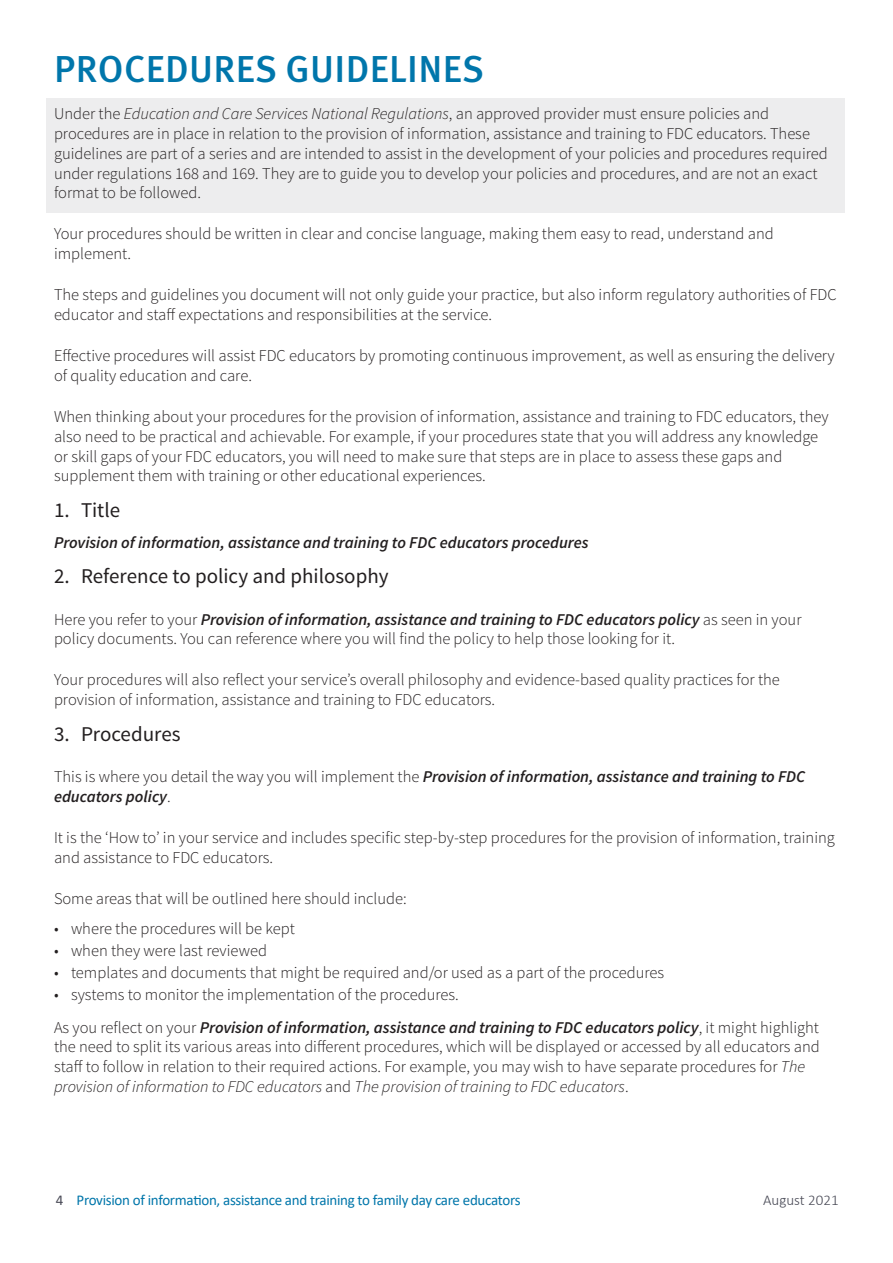
<style>
.page{position:relative;width:893px;height:1263px;background:#fff}
.page>*{position:absolute;margin:0;border:0;box-sizing:border-box;transform-origin:0 0}
._02_Blue-header{font:500 37.5px "Meta Pro";letter-spacing:.01em;color:#0076ab}
.t1{font:21px "Source Sans Pro";color:#231f20}
._04_Body{font:300 16.5px/19.8px "Source Sans Pro";color:#231f20}
._03_Body-shaded{font:300 16.5px/19.8px "Source Sans Pro";color:#231f20}
._04_Body-2{font:italic 600 16.5px/19.8px "Source Sans Pro";color:#231f20}
._07_Title-bold-itali{font:italic 600 16.5px "Source Sans Pro";color:#231f20}
.t2{font:15px "Calibri";letter-spacing:-.02em;color:#0076aa}
.t3{font:300 15px "Calibri";color:#494a56}
.s1{font-style:italic}
.s2{font-weight:600;font-style:italic}
.s3{font-weight:300;font-style:normal}
.s4{color:#494a56}
</style>
<div class="page">
<div style="left:47px;top:98px;width:798px;height:115px;background:#ededee"></div>
<p class="_02_Blue-header" style="left:54px;top:46px;width:432px">PROCEDURES GUIDELINES</p>
<p class="_03_Body-shaded" style="left:54px;top:104px;width:775px">Under the <span class="s1">Education and Care Services National Regulations</span>, an approved provider must ensure policies and procedures are in place in relation to the provision of information, assistance and training to FDC educators. These guidelines are part of a series and are intended to assist in the development of your policies and procedures required under regulations 168 and 169. They are to guide you to develop your policies and procedures, and are not an exact format to be followed.</p>
<p class="_04_Body" style="left:54px;top:224px;width:721px">Your procedures should be written in clear and concise language, making them easy to read, understand and implement.</p>
<p class="_04_Body" style="left:54px;top:285px;width:784px">The steps and guidelines you document will not only guide your practice, but also inform regulatory authorities of FDC educator and staff expectations and responsibilities at the service.</p>
<p class="_04_Body" style="left:54px;top:346px;width:782px">Effective procedures will assist FDC educators by promoting continuous improvement, as well as ensuring the delivery of quality education and care.</p>
<p class="_04_Body" style="left:54px;top:407px;width:776px">When thinking about your procedures for the provision of information, assistance and training to FDC educators, they also need to be practical and achievable. For example, if your procedures state that you will address any knowledge or skill gaps of your FDC educators, you will need to make sure that steps are in place to assess these gaps and supplement them with training or other educational experiences.</p>
<p class="t1" style="left:54px;top:497px;width:68px">1. Title</p>
<p class="_07_Title-bold-itali" style="left:54px;top:532px;width:536px">Provision of information, assistance and training to FDC educators procedures</p>
<p class="t1" style="left:54px;top:563px;width:336px">2. Reference to policy and philosophy</p>
<p class="_04_Body" style="left:54px;top:609px;width:749px">Here you refer to your <span class="s2">Provision of information, assistance and training to FDC educators policy</span> as seen in your policy documents. You can reference where you will find the policy to help those looking for it.</p>
<p class="_04_Body" style="left:54px;top:670px;width:727px">Your procedures will also reflect your service’s overall philosophy and evidence-based quality practices for the provision of information, assistance and training to FDC educators.</p>
<p class="t1" style="left:54px;top:721px;width:128px">3. Procedures</p>
<p class="_04_Body-2" style="left:54px;top:767px;width:753px"><span class="s3">This is where you detail the way you will implement the</span> Provision of information, assistance and training to FDC educators policy<span class="s3">.</span></p>
<p class="_04_Body" style="left:54px;top:828px;width:782px">It is the ‘How to’ in your service and includes specific step-by-step procedures for the provision of information, training and assistance to FDC educators.</p>
<p class="_04_Body" style="left:54px;top:888px;width:354px">Some areas that will be outlined here should include:</p>
<p class="_03_Body-shaded" style="left:54px;top:919px;width:243px">• where the procedures will be kept</p>
<p class="_03_Body-shaded" style="left:54px;top:941px;width:214px">• when they were last reviewed</p>
<p class="_03_Body-shaded" style="left:54px;top:963px;width:612px">• templates and documents that might be required and/or used as a part of the procedures</p>
<p class="_03_Body-shaded" style="left:54px;top:985px;width:406px">• systems to monitor the implementation of the procedures.</p>
<p class="_04_Body" style="left:54px;top:1017px;width:767px">As you reflect on your <span class="s2">Provision of information, assistance and training to FDC educators policy</span>, it might highlight the need to split its various areas into different procedures, which will be displayed or accessed by all educators and staff to follow in relation to their required actions. For example, you may wish to have separate procedures for <span class="s1">The provision of information to FDC educators</span> and <span class="s1">The provision of training to FDC educators</span>.</p>
<p class="t2" style="left:56px;top:1190px;width:466px"><span class="s4">4</span> Provision of information, assistance and training to family day care educators</p>
<p class="t3" style="left:763px;top:1190px;width:77px">August 2021</p>
</div>
